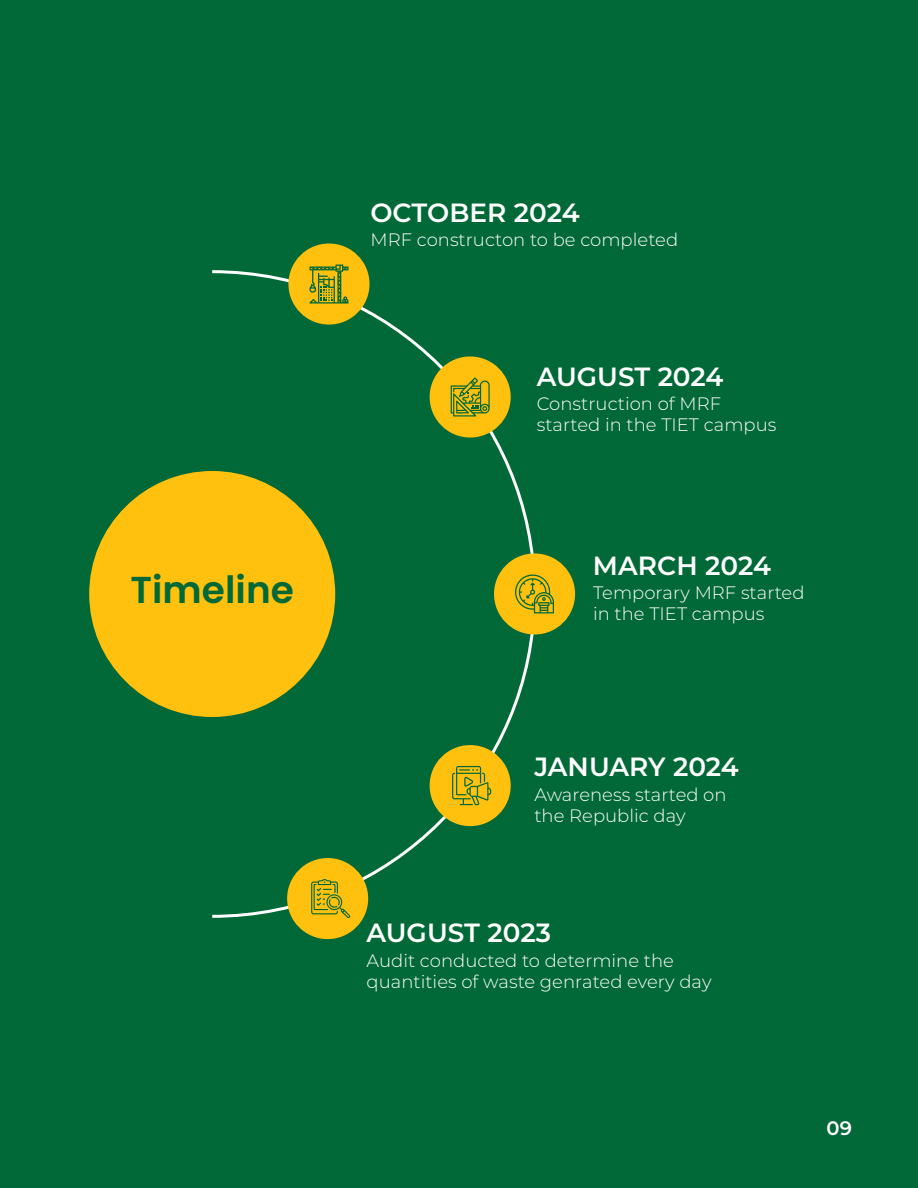
<style>
.page{position:relative;width:918px;height:1188px;background:#006937}
.page>*{position:absolute;margin:0;border:0;box-sizing:border-box;transform-origin:0 0}
.t1{font:600 37.5px "Poppins";color:#006937}
.t2{font:600 26.4px "Montserrat";color:#fff}
.t3{font:600 19.5px "Montserrat";color:#fff}
.t4{font:300 18px/21px "Montserrat";color:#fff}
</style>
<div class="page">
<div style="left:89px;top:471px;width:246px;height:246px;background:#ffc00e;border-radius:50%"></div>
<svg style="left:212px;top:270px;width:322px;height:648px"></svg>
<div style="left:288px;top:244px;width:82px;height:81px;background:#ffc00e;border-radius:50%"></div>
<div style="left:430px;top:356px;width:81px;height:82px;background:#ffc00e;border-radius:50%"></div>
<div style="left:494px;top:553px;width:81px;height:82px;background:#ffc00e;border-radius:50%"></div>
<div style="left:430px;top:745px;width:81px;height:81px;background:#ffc00e;border-radius:50%"></div>
<div style="left:287px;top:858px;width:81px;height:81px;background:#ffc00e;border-radius:50%"></div>
<svg style="left:515px;top:574px;width:39px;height:40px"></svg>
<svg style="left:451px;top:377px;width:39px;height:40px"></svg>
<svg style="left:309px;top:265px;width:40px;height:39px"></svg>
<svg style="left:311px;top:879px;width:39px;height:39px"></svg>
<svg style="left:452px;top:766px;width:39px;height:39px"></svg>
<h1 class="t1" style="left:130px;top:568px;width:165px">Timeline</h1>
<h2 class="t2" style="left:370px;top:194px;width:211px">OCTOBER 2024</h2>
<p class="t4" style="left:371px;top:229px;width:309px">MRF constructon to be completed</p>
<h2 class="t2" style="left:537px;top:358px;width:188px">AUGUST 2024</h2>
<p class="t4" style="left:537px;top:392px;width:241px">Construction of MRF started in the TIET campus</p>
<h2 class="t2" style="left:593px;top:547px;width:179px">MARCH 2024</h2>
<p class="t4" style="left:593px;top:582px;width:213px">Temporary MRF started in the TIET campus</p>
<h2 class="t2" style="left:534px;top:748px;width:206px">JANUARY 2024</h2>
<p class="t4" style="left:534px;top:783px;width:194px">Awareness started on the Republic day</p>
<h2 class="t2" style="left:366px;top:914px;width:186px">AUGUST 2023</h2>
<p class="t4" style="left:367px;top:949px;width:346px">Audit conducted to determine the quantities of waste genrated every day</p>
<p class="t3" style="left:827px;top:1114px;width:27px">09</p>
</div>
